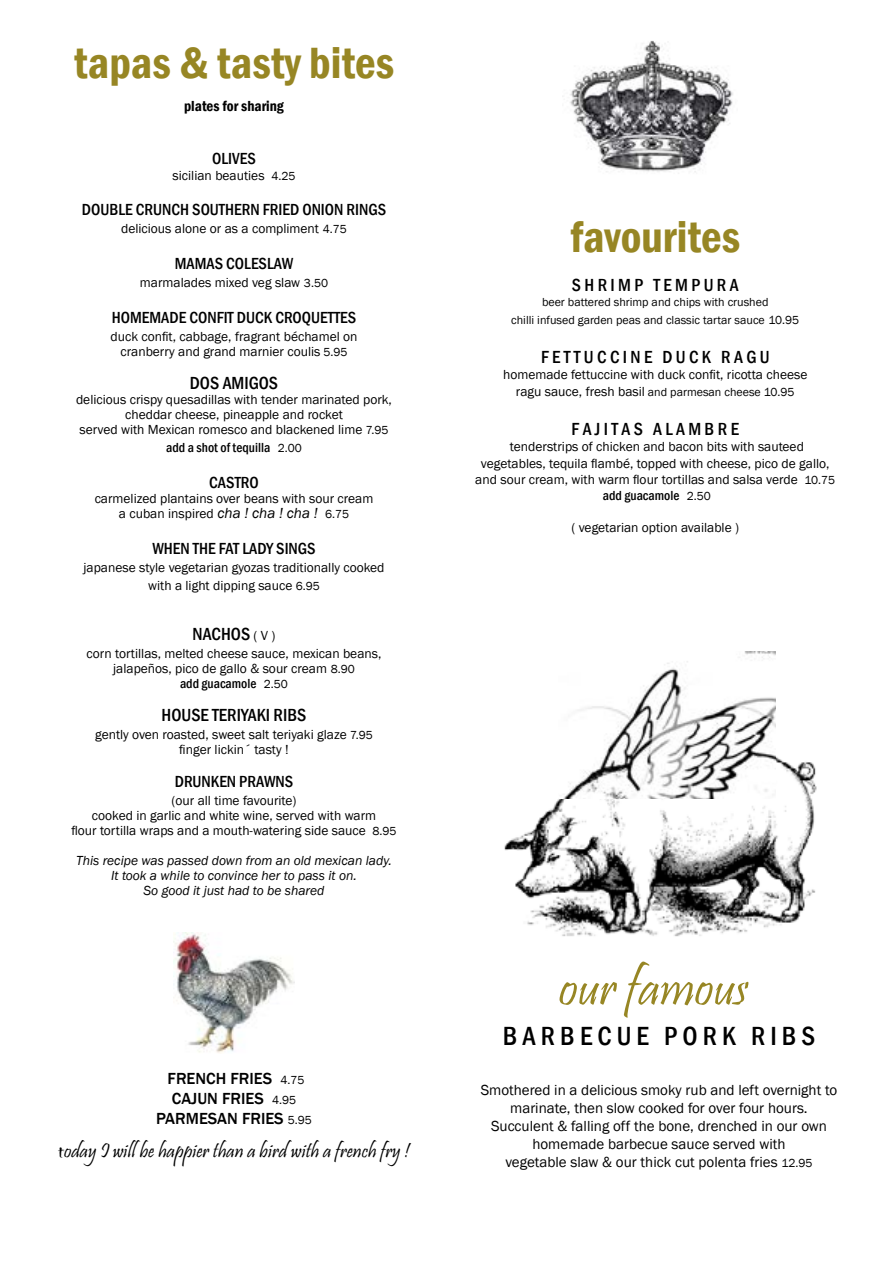
<style>
.page{position:relative;width:893px;height:1263px;background:#fff}
.page>*{position:absolute;margin:0;border:0;box-sizing:border-box;transform-origin:0 0}
.t1{font:54px "Pristina";color:#978624}
.t2{font:600 condensed 45px "Franklin Gothic";color:#978624}
.t3{font:500 condensed 27px "Franklin Gothic";color:#000}
.t4{font:21px "Pristina";color:#000}
.t5{font:500 condensed 18px "Franklin Gothic";color:#000}
.t6{font:500 condensed 16.5px "Franklin Gothic";color:#000}
.t7{font:500 16.5px/19.8px "Franklin Gothic";color:#000;text-align:center}
.t8{font:15px/18px "Franklin Gothic";color:#000;text-align:center}
.t9{font:600 condensed 15px "Franklin Gothic";color:#000}
.t10{font:13.5px/15px "Franklin Gothic";color:#000;text-align:center}
.t11{font:italic 13.5px/15px "Franklin Gothic";color:#000;text-align:center}
.t12{font:500 condensed 13.5px "Franklin Gothic";color:#000}
.t13{font:12px/18px "Franklin Gothic";color:#000;text-align:center}
.s1{font-size:12px}
.s2{font-weight:400;font-stretch:normal;font-size:12px}
.s3{font-style:italic;font-size:15px}
.s4{font-weight:400;font-stretch:normal;font-size:13.5px}
.s5{font-weight:500;font-stretch:condensed}
.s6{font-weight:400;font-size:12px}
.s7{font-family:"Chiller"}
.s8{font-size:13.5px}
</style>
<div class="page">
<img style="left:504px;top:756px;width:313px;height:181px">
<img style="left:558px;top:651px;width:218px;height:148px">
<img style="left:570px;top:40px;width:163px;height:132px">
<img style="left:174px;top:933px;width:120px;height:120px">
<h2 class="t2" style="left:74px;top:33px;width:322px">tapas &amp; tasty bites</h2>
<p class="t9" style="left:184px;top:96px;width:101px">plates for sharing</p>
<p class="t6" style="left:212px;top:147px;width:45px">OLIVES</p>
<p class="t10" style="left:173px;top:168px;width:124px">sicilian beauties <span class="s1">4.25</span></p>
<p class="t6" style="left:82px;top:198px;width:306px">DOUBLE CRUNCH SOUTHERN FRIED ONION RINGS</p>
<p class="t10" style="left:121px;top:221px;width:227px">delicious alone or as a compliment <span class="s1">4.75</span></p>
<p class="t6" style="left:175px;top:252px;width:120px">MAMAS COLESLAW</p>
<p class="t10" style="left:140px;top:275px;width:190px">marmalades mixed veg slaw <span class="s1">3.50</span></p>
<p class="t6" style="left:112px;top:306px;width:246px">HOMEMADE CONFIT DUCK CROQUETTES</p>
<p class="t10" style="left:110px;top:329px;width:249px">duck confit, cabbage, fragrant béchamel on cranberry and grand marnier coulis <span class="s1">5.95</span></p>
<h3 class="t5" style="left:190px;top:371px;width:90px">DOS AMIGOS</h3>
<p class="t10" style="left:76px;top:392px;width:317px">delicious crispy quesadillas with tender marinated pork, cheddar cheese, pineapple and rocket<br>served with Mexican romesco and blackened lime <span class="s1">7.95</span></p>
<p class="t12" style="left:166px;top:438px;width:137px">add a shot of tequilla <span class="s2">2.00</span></p>
<p class="t6" style="left:209px;top:471px;width:51px">CASTRO</p>
<p class="t10" style="left:95px;top:491px;width:280px">carmelized plantains over beans with sour cream a cuban inspired <span class="s3">cha ! cha ! cha !</span> <span class="s1">6.75</span></p>
<p class="t6" style="left:152px;top:537px;width:165px">WHEN THE FAT LADY SINGS</p>
<p class="t10" style="left:84px;top:559px;width:302px;line-height:18px">japanese style vegetarian gyozas traditionally cooked with a light dipping sauce <span class="s1">6.95</span></p>
<h3 class="t5" style="left:193px;top:622px;width:84px">NACHOS <span class="s4">( V )</span></h3>
<p class="t10" style="left:87px;top:646px;width:296px">corn tortillas, melted cheese sauce, mexican beans, jalapeños, pico de gallo &amp; sour cream <span class="s1">8.90<br></span><span class="s5">add guacamole</span> <span class="s1">2.50</span></p>
<h3 class="t5" style="left:162px;top:703px;width:146px">HOUSE TERIYAKI RIBS</h3>
<p class="t10" style="left:95px;top:727px;width:279px">gently oven roasted, sweet salt teriyaki glaze <span class="s1">7.95 </span>finger lickin´ tasty !</p>
<p class="t6" style="left:175px;top:771px;width:120px">DRUNKEN PRAWNS</p>
<p class="t10" style="left:71px;top:793px;width:327px">(our all time favourite)<br>cooked in garlic and white wine, served with warm<br>flour tortilla wraps and a mouth-watering side sauce <span class="s1">8.95</span></p>
<p class="t11" style="left:76px;top:853px;width:317px">This recipe was passed down from an old mexican lady.<br>It took a while to convince her to pass it on.<br>So good it just had to be shared</p>
<p class="t7" style="left:156px;top:1069px;width:157px">FRENCH FRIES <span class="s6">4.75<br></span>CAJUN FRIES <span class="s6">4.95<br></span>PARMESAN FRIES <span class="s6">5.95</span></p>
<h3 class="t4" style="left:58px;top:1139px;width:353px"><span class="s7">t</span>oday I will be happier than a bird with a french fry !</h3>
<h2 class="t2" style="left:570px;top:207px;width:172px">favourites</h2>
<h3 class="t5" style="left:572px;top:273px;width:168px">S H R I M P T E M P U R A</h3>
<p class="t13" style="left:511px;top:293px;width:290px">beer battered shrimp and chips with crushed<br>chilli infused garden peas and classic tartar sauce 10.95</p>
<h3 class="t5" style="left:541px;top:345px;width:230px">F E T T U C C I N E D U C K R A G U</h3>
<p class="t10" style="left:503px;top:368px;width:306px">homemade fettuccine with duck confit, ricotta cheese</p>
<p class="t13" style="left:516px;top:383px;width:280px"><span class="s8">ragu sauce, fresh basil</span> and parmesan cheese 10.95</p>
<h3 class="t5" style="left:572px;top:417px;width:169px">F A J I T A S A L A M B R E</h3>
<p class="t10" style="left:475px;top:439px;width:361px;line-height:16.2px">tenderstrips of chicken and bacon bits with sauteed vegetables, tequila flambé, topped with cheese, pico de gallo, and sour cream, with warm flour tortillas and salsa verde <span class="s1">10.75 </span><span class="s5">add guacamole</span> <span class="s1">2.50</span></p>
<p class="t10" style="left:571px;top:521px;width:169px">( vegetarian option available )</p>
<h1 class="t1" style="left:559px;top:957px;width:191px">our famous</h1>
<h3 class="t3" style="left:503px;top:1018px;width:314px">B A R B E C U E P O R K R I B S</h3>
<p class="t8" style="left:481px;top:1082px;width:358px">Smothered in a delicious smoky rub and left overnight to marinate, then slow cooked for over four hours.<br>Succulent &amp; falling off the bone, drenched in our own homemade barbecue sauce served with<br>vegetable slaw &amp; our thick cut polenta fries <span class="s1">12.95</span></p>
</div>
